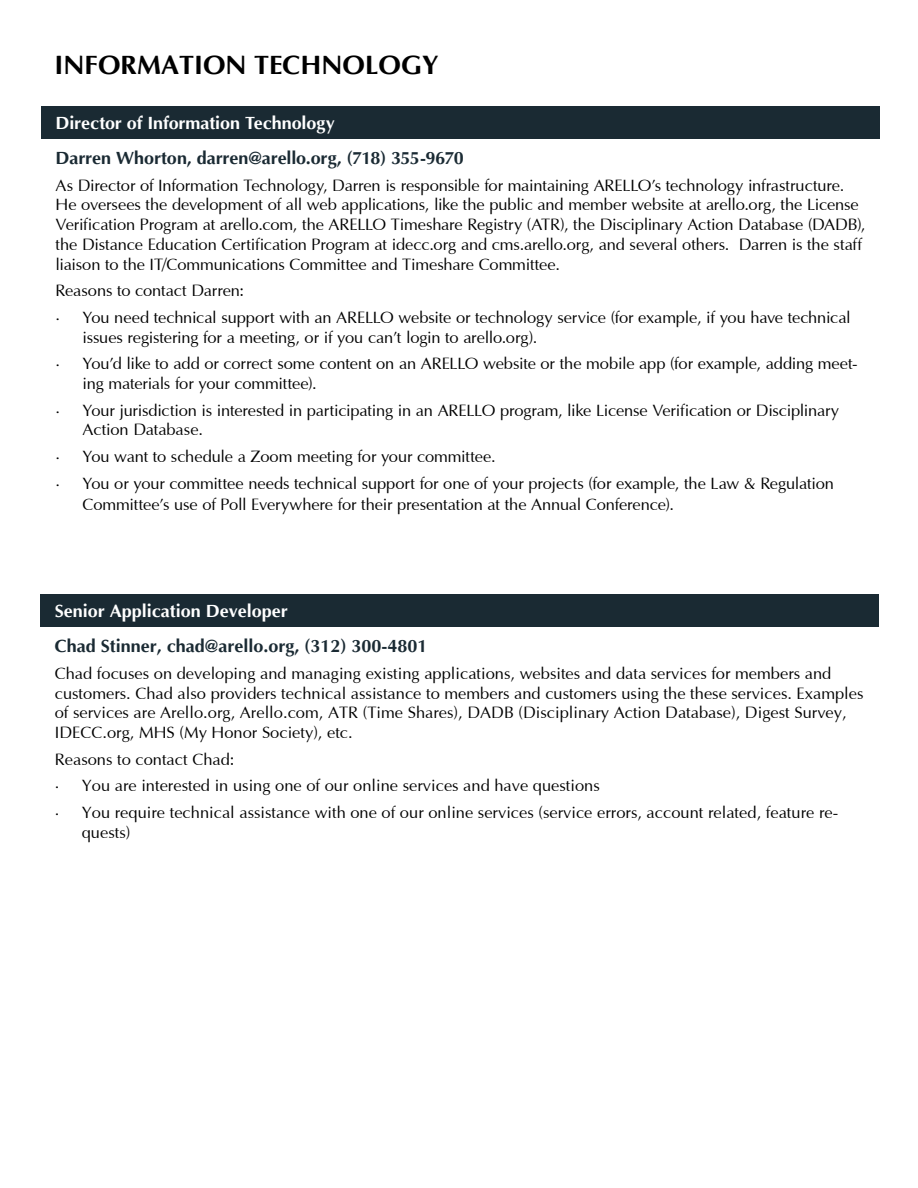
<style>
.page{position:relative;width:918px;height:1188px;background:#fff}
.page>*{position:absolute;margin:0;border:0;box-sizing:border-box;transform-origin:0 0}
.t1{font:700 27px "Optima";color:#000}
.t2{font:700 18px "Optima";color:#1a2a33}
.t3{font:700 18px "Optima";color:#fff}
.t4{font:16.5px/19.8px "Optima";letter-spacing:-.005em;color:#000}
</style>
<div class="page">
<div style="left:41px;top:106px;width:838px;height:32px;background:#1a2a33"></div>
<div style="left:40px;top:594px;width:839px;height:32px;background:#1a2a33"></div>
<h1 class="t1" style="left:55px;top:50px;width:386px">INFORMATION TECHNOLOGY</h1>
<p class="t3" style="left:56px;top:113px;width:281px">Director of Information Technology</p>
<p class="t2" style="left:56px;top:148px;width:410px">Darren Whorton, darren@arello.org, (718) 355-9670</p>
<p class="t4" style="left:56px;top:176px;width:811px">As Director of Information Technology, Darren is responsible for maintaining ARELLO’s technology infrastructure.<br>He oversees the development of all web applications, like the public and member website at arello.org, the License Verification Program at arello.com, the ARELLO Timeshare Registry (ATR), the Disciplinary Action Database (DADB), the Distance Education Certification Program at idecc.org and cms.arello.org, and several others. Darren is the staff liaison to the IT/Communications Committee and Timeshare Committee.</p>
<p class="t4" style="left:56px;top:278px;width:797px;line-height:26.5px">Reasons to contact Darren:<br>· You need technical support with an ARELLO website or technology service (for example, if you have technical</p>
<p class="t4" style="left:56px;top:325px;width:804px;line-height:26.5px;text-indent:27px">issues registering for a meeting, or if you can’t login to arello.org).•<br>· You’d like to add or correct some content on an ARELLO website or the mobile app (for example, adding meet-</p>
<p class="t4" style="left:56px;top:371px;width:785px;line-height:26.5px;text-indent:27px">ing materials for your committee).<br>· Your jurisdiction is interested in participating in an ARELLO program, like License Verification or Disciplinary</p>
<p class="t4" style="left:56px;top:417px;width:780px;line-height:26.5px;text-indent:27px">Action Database.<br>· You want to schedule a Zoom meeting for your committee.<br>· You or your committee needs technical support for one of your projects (for example, the Law &amp; Regulation</p>
<p class="t4" style="left:83px;top:495px;width:593px">Committee’s use of Poll Everywhere for their presentation at the Annual Conference).</p>
<p class="t3" style="left:55px;top:601px;width:235px">Senior Application Developer</p>
<p class="t2" style="left:55px;top:636px;width:374px">Chad Stinner, chad@arello.org, (312) 300-4801</p>
<p class="t4" style="left:55px;top:664px;width:810px">Chad focuses on developing and managing existing applications, websites and data services for members and customers. Chad also providers technical assistance to members and customers using the these services. Examples of services are Arello.org, Arello.com, ATR (Time Shares), DADB (Disciplinary Action Database), Digest Survey, IDECC.org, MHS (My Honor Society), etc.</p>
<p class="t4" style="left:55px;top:747px;width:785px;line-height:26.5px">Reasons to contact Chad:<br>· You are interested in using one of our online services and have questions<br>· You require technical assistance with one of our online services (service errors, account related, feature re-</p>
<p class="t4" style="left:82px;top:823px;width:50px">quests)</p>
</div>
